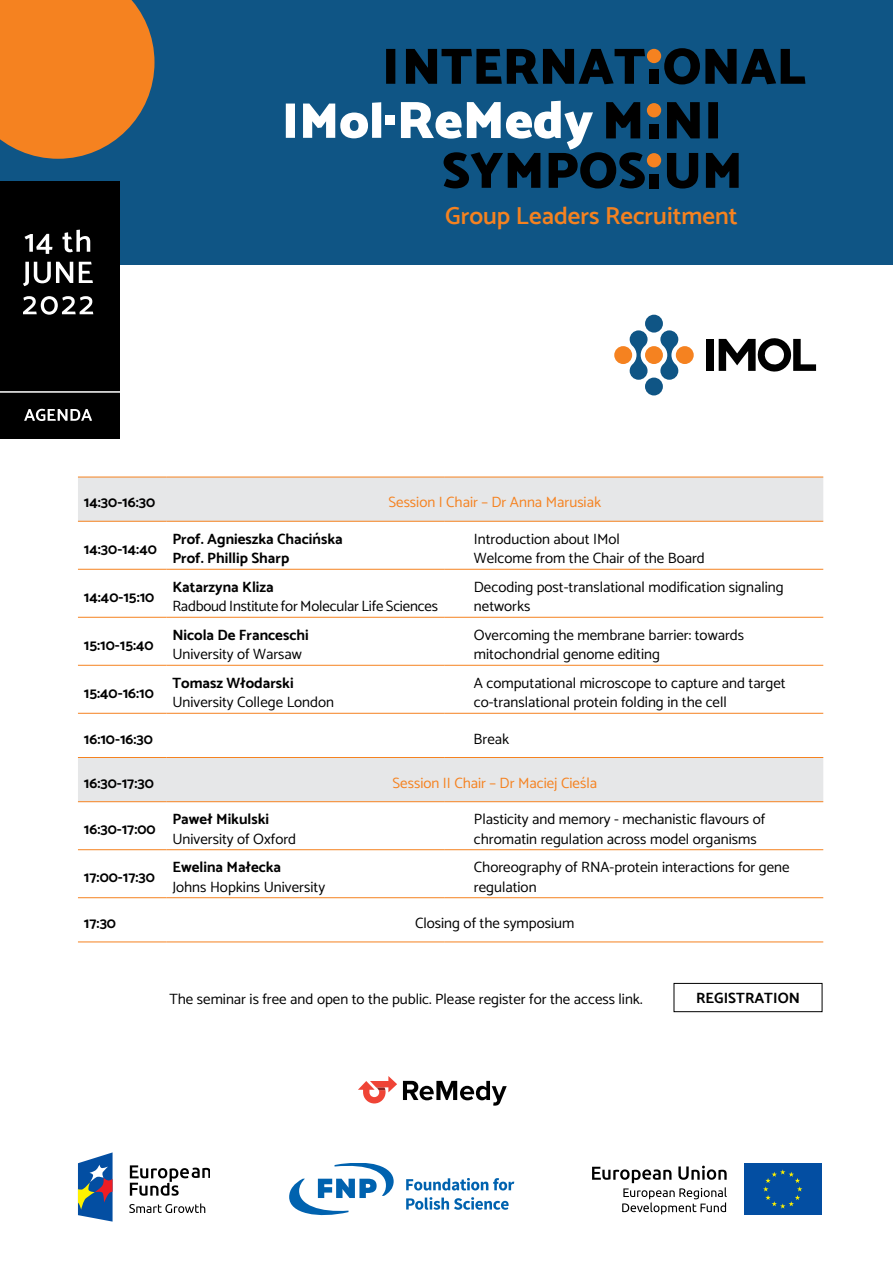
<style>
.page{position:relative;width:893px;height:1263px;background:#fff}
.page>*{position:absolute;margin:0;border:0;box-sizing:border-box;transform-origin:0 0}
.t1{font:600 24.75px "Catamaran";color:#f58220}
.t2{font:15px/19.5px "Catamaran";color:#000}
.t3{font:700 15px "Catamaran";color:#000}
.t4{font:15px "Catamaran";color:#f58220}
</style>
<div class="page">
<div style="left:0;top:0;width:893px;height:264px;background:#0f5585"></div>
<svg style="left:0;top:0;width:154px;height:159px;background:#db7c2b"></svg>
<div style="left:0;top:181px;width:120px;height:257px;background:#000"></div>
<svg style="left:23px;top:296px;width:70px;height:19px"></svg>
<svg style="left:23px;top:262px;width:70px;height:24px"></svg>
<svg style="left:25px;top:230px;width:65px;height:24px"></svg>
<svg style="left:78px;top:478px;width:745px;height:323px"></svg>
<hr style="left:78px;top:477px;width:88px;height:1px;background:#f58220">
<hr style="left:166px;top:477px;width:278px;height:1px;background:#f58220">
<hr style="left:444px;top:477px;width:379px;height:1px;background:#f58220">
<hr style="left:78px;top:521px;width:88px;height:1px;background:#f58220">
<hr style="left:166px;top:521px;width:278px;height:1px;background:#f58220">
<hr style="left:444px;top:521px;width:379px;height:1px;background:#f58220">
<hr style="left:78px;top:569px;width:88px;height:1px;background:#f58220">
<hr style="left:166px;top:569px;width:278px;height:1px;background:#f58220">
<hr style="left:444px;top:569px;width:379px;height:1px;background:#f58220">
<hr style="left:78px;top:617px;width:88px;height:1px;background:#f58220">
<hr style="left:166px;top:617px;width:278px;height:1px;background:#f58220">
<hr style="left:444px;top:617px;width:379px;height:1px;background:#f58220">
<hr style="left:78px;top:665px;width:88px;height:1px;background:#f58220">
<hr style="left:166px;top:665px;width:278px;height:1px;background:#f58220">
<hr style="left:444px;top:665px;width:379px;height:1px;background:#f58220">
<hr style="left:78px;top:713px;width:88px;height:1px;background:#f58220">
<hr style="left:166px;top:713px;width:278px;height:1px;background:#f58220">
<hr style="left:444px;top:713px;width:379px;height:1px;background:#f58220">
<hr style="left:78px;top:757px;width:88px;height:1px;background:#f58220">
<hr style="left:166px;top:757px;width:278px;height:1px;background:#f58220">
<hr style="left:444px;top:757px;width:379px;height:1px;background:#f58220">
<hr style="left:78px;top:801px;width:88px;height:1px;background:#f58220">
<hr style="left:166px;top:801px;width:278px;height:1px;background:#f58220">
<hr style="left:444px;top:801px;width:379px;height:1px;background:#f58220">
<hr style="left:78px;top:849px;width:88px;height:1px;background:#f58220">
<hr style="left:166px;top:849px;width:278px;height:1px;background:#f58220">
<hr style="left:444px;top:849px;width:379px;height:1px;background:#f58220">
<hr style="left:78px;top:897px;width:88px;height:1px;background:#f58220">
<hr style="left:166px;top:897px;width:278px;height:1px;background:#f58220">
<hr style="left:444px;top:897px;width:379px;height:1px;background:#f58220">
<hr style="left:78px;top:942px;width:88px;height:1px;background:#f58220">
<hr style="left:166px;top:942px;width:278px;height:1px;background:#f58220">
<hr style="left:444px;top:942px;width:379px;height:1px;background:#f58220">
<svg style="left:660px;top:330px;width:18px;height:50px"></svg>
<div style="left:676px;top:346px;width:18px;height:18px;background:#f58220;border-radius:50%"></div>
<div style="left:645px;top:346px;width:18px;height:18px;background:#f58220;border-radius:50%"></div>
<div style="left:645px;top:315px;width:18px;height:18px;background:#0f5585;border-radius:50%"></div>
<div style="left:645px;top:378px;width:18px;height:17px;background:#0f5585;border-radius:50%"></div>
<div style="left:707px;top:339px;width:7px;height:32px;background:#000"></div>
<svg style="left:719px;top:338px;width:97px;height:34px"></svg>
<svg style="left:630px;top:330px;width:18px;height:50px"></svg>
<div style="left:614px;top:346px;width:18px;height:18px;background:#f58220;border-radius:50%"></div>
<svg style="left:386px;top:48px;width:419px;height:36px"></svg>
<svg style="left:286px;top:102px;width:95px;height:36px"></svg>
<div style="left:386px;top:115px;width:9px;height:10px;background:#fff"></div>
<svg style="left:401px;top:101px;width:338px;height:88px"></svg>
<svg style="left:78px;top:1152px;width:35px;height:69px;background:#51749d"></svg>
<svg style="left:130px;top:1165px;width:79px;height:31px"></svg>
<svg style="left:129px;top:1203px;width:76px;height:10px"></svg>
<div style="left:744px;top:1163px;width:78px;height:52px;background:#034ea2"></div>
<svg style="left:763px;top:1169px;width:39px;height:39px"></svg>
<svg style="left:592px;top:1166px;width:135px;height:48px"></svg>
<svg style="left:289px;top:1163px;width:105px;height:52px"></svg>
<svg style="left:406px;top:1178px;width:108px;height:12px"></svg>
<svg style="left:406px;top:1197px;width:103px;height:13px"></svg>
<svg style="left:403px;top:1081px;width:104px;height:25px"></svg>
<svg style="left:358px;top:1076px;width:39px;height:27px"></svg>
<svg style="left:24px;top:409px;width:68px;height:12px"></svg>
<div style="left:674px;top:983px;width:148px;height:29px;border:1px solid #000"></div>
<hr style="left:0;top:391px;width:129px;height:2px;background:#fff">
<h1 class="t1" style="left:445px;top:197px;width:294px">Group Leaders Recruitment</h1>
<p class="t3" style="left:84px;top:491px;width:73px">14:30-16:30</p>
<p class="t3" style="left:84px;top:537px;width:74px">14:30-14:40</p>
<p class="t3" style="left:84px;top:585px;width:72px">14:40-15:10</p>
<p class="t3" style="left:84px;top:633px;width:71px">15:10-15:40</p>
<p class="t3" style="left:84px;top:681px;width:71px">15:40-16:10</p>
<p class="t3" style="left:84px;top:727px;width:70px">16:10-16:30</p>
<p class="t3" style="left:84px;top:771px;width:71px">16:30-17:30</p>
<p class="t3" style="left:84px;top:817px;width:73px">16:30-17:00</p>
<p class="t3" style="left:84px;top:865px;width:72px">17:00-17:30</p>
<p class="t3" style="left:84px;top:911px;width:34px">17:30</p>
<p class="t3" style="left:172px;top:527px;width:172px">Prof. Agnieszka Chacińska</p>
<p class="t3" style="left:172px;top:547px;width:118px">Prof. Phillip Sharp</p>
<p class="t4" style="left:388px;top:491px;width:214px">Session I Chair – Dr Anna Marusiak</p>
<p class="t2" style="left:474px;top:529px;width:232px">Introduction about IMol<br>Welcome from the Chair of the Board</p>
<p class="t3" style="left:172px;top:575px;width:103px">Katarzyna Kliza</p>
<p class="t2" style="left:172px;top:596px;width:267px">Radboud Institute for Molecular Life Sciences</p>
<p class="t2" style="left:474px;top:577px;width:311px">Decoding post-translational modification signaling networks</p>
<p class="t3" style="left:172px;top:623px;width:138px">Nicola De Franceschi</p>
<p class="t2" style="left:172px;top:644px;width:131px">University of Warsaw</p>
<p class="t2" style="left:474px;top:625px;width:272px">Overcoming the membrane barrier: towards mitochondrial genome editing</p>
<p class="t3" style="left:172px;top:671px;width:123px">Tomasz Włodarski</p>
<p class="t2" style="left:172px;top:692px;width:163px">University College London</p>
<p class="t2" style="left:474px;top:673px;width:313px">A computational microscope to capture and target co-translational protein folding in the cell</p>
<p class="t2" style="left:474px;top:728px;width:37px">Break</p>
<p class="t3" style="left:172px;top:808px;width:98px">Paweł Mikulski</p>
<p class="t2" style="left:172px;top:828px;width:125px">University of Oxford</p>
<p class="t3" style="left:172px;top:856px;width:110px">Ewelina Małecka</p>
<p class="t2" style="left:172px;top:876px;width:154px">Johns Hopkins University</p>
<p class="t4" style="left:393px;top:771px;width:206px">Session II Chair – Dr Maciej Cieśla</p>
<p class="t2" style="left:474px;top:809px;width:293px">Plasticity and memory - mechanistic flavours of chromatin regulation across model organisms</p>
<p class="t2" style="left:474px;top:857px;width:317px">Choreography of RNA-protein interactions for gene regulation</p>
<p class="t2" style="left:415px;top:913px;width:161px">Closing of the symposium</p>
<p class="t2" style="left:169px;top:989px;width:475px">The seminar is free and open to the public. Please register for the access link.</p>
<p class="t3" style="left:696px;top:986px;width:105px">REGISTRATION</p>
</div>
